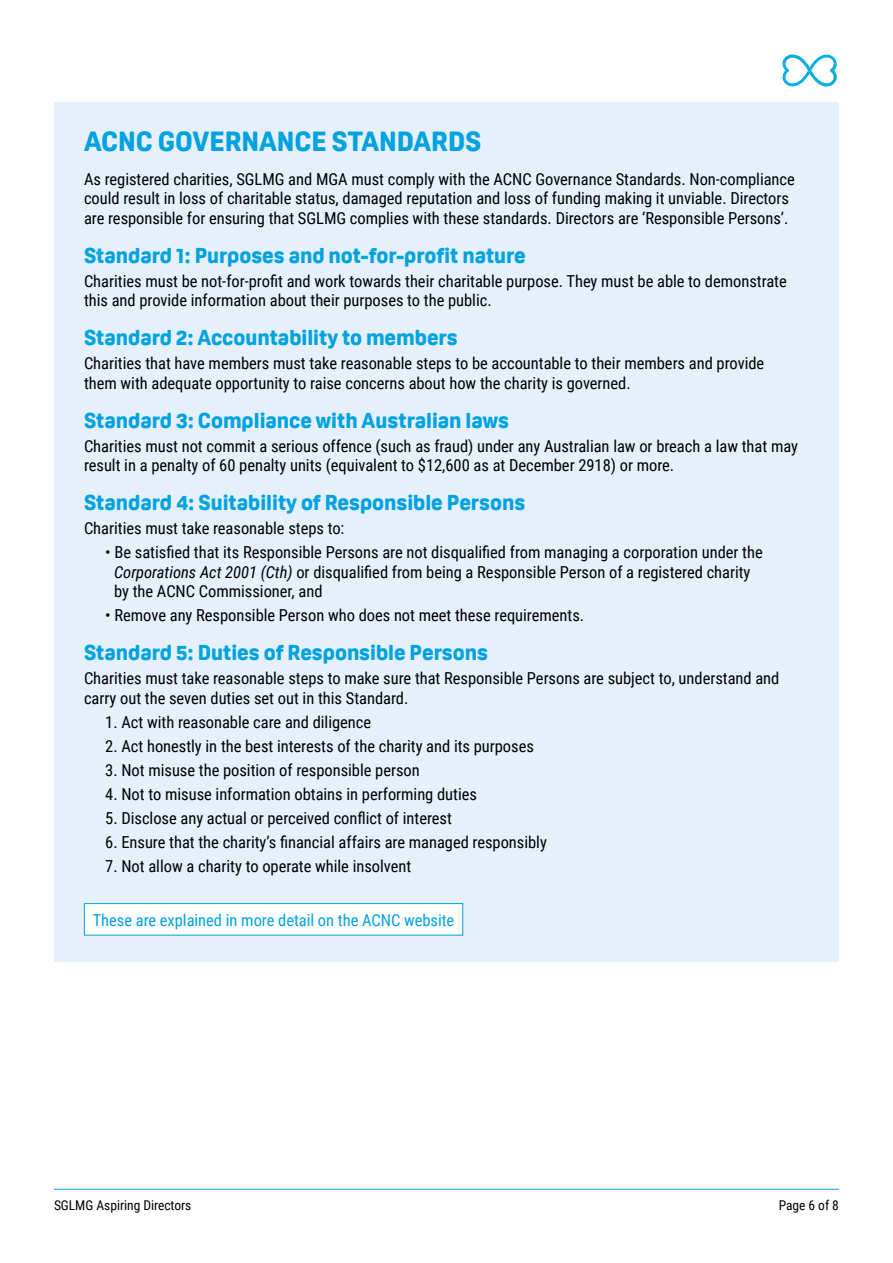
<style>
.page{position:relative;width:893px;height:1263px;background:#fff}
.page>*{position:absolute;margin:0;border:0;box-sizing:border-box;transform-origin:0 0}
.t1{font:800 27px "Oscine";color:#00a2e0}
.t2{font:800 21px "Oscine";color:#00a2e0}
.t3{font:16.5px/19.5px "Roboto Condensed";color:#000}
.t4{font:16.5px "Roboto Condensed";color:#00a2e0}
.t5{font:13.5px "Roboto Condensed";color:#000}
.s1{font-style:italic}
</style>
<div class="page">
<div style="left:54px;top:102px;width:785px;height:859px;background:#e5f0fa"></div>
<svg style="left:782px;top:54px;width:55px;height:32px"></svg>
<div style="left:84px;top:903px;width:379px;height:32px;background:#fff"></div>
<div style="left:84px;top:903px;width:379px;height:32px;border:1px solid #00a2e0"></div>
<hr style="left:54px;top:1189px;width:785px;height:1px;background:#00a2e0">
<h1 class="t1" style="left:84px;top:126px;width:399px">ACNC GOVERNANCE STANDARDS</h1>
<p class="t3" style="left:84px;top:169px;width:712px">As registered charities, SGLMG and MGA must comply with the ACNC Governance Standards. Non-compliance could result in loss of charitable status, damaged reputation and loss of funding making it unviable. Directors are responsible for ensuring that SGLMG complies with these standards. Directors are ‘Responsible Persons’.</p>
<p class="t2" style="left:84px;top:243px;width:443px">Standard 1: Purposes and not-for-profit nature</p>
<p class="t3" style="left:84px;top:271px;width:704px">Charities must be not-for-profit and work towards their charitable purpose. They must be able to demonstrate this and provide information about their purposes to the public.</p>
<p class="t2" style="left:84px;top:326px;width:375px">Standard 2: Accountability to members</p>
<p class="t3" style="left:84px;top:353px;width:682px">Charities that have members must take reasonable steps to be accountable to their members and provide them with adequate opportunity to raise concerns about how the charity is governed.</p>
<p class="t2" style="left:84px;top:408px;width:426px">Standard 3: Compliance with Australian laws</p>
<p class="t3" style="left:84px;top:436px;width:715px">Charities must not commit a serious offence (such as fraud) under any Australian law or breach a law that may result in a penalty of 60 penalty units (equivalent to $12,600 as at December 2918) or more.</p>
<p class="t2" style="left:84px;top:491px;width:443px">Standard 4: Suitability of Responsible Persons</p>
<p class="t3" style="left:84px;top:518px;width:262px">Charities must take reasonable steps to:</p>
<p class="t3" style="left:114px;top:542px;width:650px;text-indent:-9px">• Be satisfied that its Responsible Persons are not disqualified from managing a corporation under the<br><span class="s1">Corporations Act 2001 (Cth)</span> or disqualified from being a Responsible Person of a registered charity by the ACNC Commissioner, and</p>
<p class="t3" style="left:105px;top:605px;width:480px">• Remove any Responsible Person who does not meet these requirements.</p>
<p class="t2" style="left:84px;top:641px;width:405px">Standard 5: Duties of Responsible Persons</p>
<p class="t3" style="left:84px;top:668px;width:697px">Charities must take reasonable steps to make sure that Responsible Persons are subject to, understand and carry out the seven duties set out in this Standard.</p>
<p class="t3" style="left:105px;top:712px;width:267px">1. Act with reasonable care and diligence</p>
<p class="t3" style="left:105px;top:736px;width:430px">2. Act honestly in the best interests of the charity and its purposes</p>
<p class="t3" style="left:105px;top:760px;width:316px">3. Not misuse the position of responsible person</p>
<p class="t3" style="left:105px;top:784px;width:373px">4. Not to misuse information obtains in performing duties</p>
<p class="t3" style="left:105px;top:808px;width:348px">5. Disclose any actual or perceived conflict of interest</p>
<p class="t3" style="left:105px;top:832px;width:443px">6. Ensure that the charity’s financial affairs are managed responsibly</p>
<p class="t3" style="left:105px;top:856px;width:308px">7. Not allow a charity to operate while insolvent</p>
<p class="t4" style="left:93px;top:908px;width:363px">These are explained in more detail on the ACNC website</p>
<p class="t5" style="left:54px;top:1195px;width:139px">SGLMG Aspiring Directors</p>
<p class="t5" style="left:779px;top:1195px;width:62px">Page 6 of 8</p>
</div>
